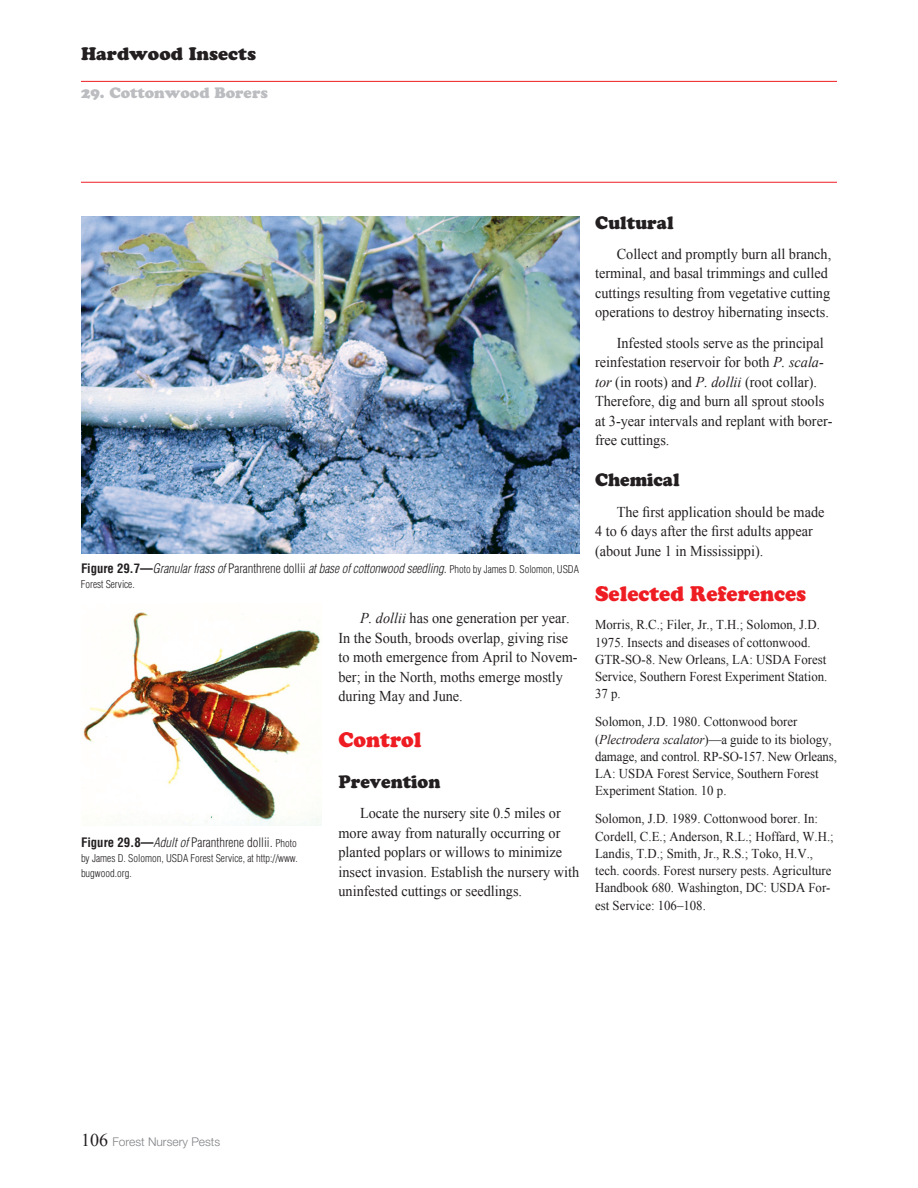
<style>
.page{position:relative;width:918px;height:1188px;background:#fff}
.page>*{position:absolute;margin:0;border:0;box-sizing:border-box;transform-origin:0 0}
.t1{font:21px "Cooper Black Std";color:#ee1d23;scale:.95 1}
.t2{font:18px "Cooper Black Std";color:#231f20;scale:.95 1}
.t3{font:18px "Cooper Black Std";color:#231f20}
.t4{font:15px/19.5px "Times New Roman";color:#231f20;scale:.95 1}
.t5{font:15px "Cooper Black Std";color:#bcbdc0}
.t6{font:13.5px/17.2px "Times New Roman";color:#231f20;scale:.95 1}
.t7{font:italic 300 condensed 12.75px "Helvetica";letter-spacing:-.005em;color:#231f20}
.t8{font:300 condensed 12.75px "Helvetica";color:#231f20}
.t9{font:300 12px "Helvetica Neue";color:#808285}
.t10{font:300 condensed 10.5px/15px "Helvetica";color:#231f20}
.s1{font-weight:700;font-style:normal}
.s2{font-style:normal}
.s3{font-style:normal;font-size:10.5px}
.s4{font-style:italic}
.s5{font-weight:700}
.s6{font-size:10.5px}
.s7{font-family:"Times New Roman";font-weight:400;font-size:18px;color:#231f20}
</style>
<div class="page">
<hr style="left:81px;top:81px;width:756px;height:1px;background:#ee1d23">
<hr style="left:81px;top:182px;width:756px;height:1px;background:#ee1d23">
<img style="left:81px;top:216px;width:498px;height:337px">
<img style="left:83px;top:610px;width:239px;height:216px">
<p class="t3" style="left:81px;top:43px;width:177px">Hardwood Insects</p>
<p class="t5" style="left:81px;top:84px;width:188px">29. Cottonwood Borers</p>
<p class="t7" style="left:81px;top:561px;width:499px"><span class="s1">Figure 29.7—</span>Granular frass of <span class="s2">Paranthrene dollii</span> at base of cottonwood seedling. <span class="s3">Photo by James D. Solomon, USDA</span></p>
<p class="t10" style="left:81px;top:577px;width:55px">Forest Service.</p>
<p class="t4" style="left:339px;top:608px;width:253px;text-indent:22px"><span class="s4">P. dollii</span> has one generation per year.<br>In the South, broods overlap, giving rise to moth emergence from April to Novem&shy;ber; in the North, moths emerge mostly during May and June.</p>
<h1 class="t1" style="left:339px;top:727px;width:89px">Control</h1>
<p class="t2" style="left:339px;top:771px;width:109px">Prevention</p>
<p class="t4" style="left:339px;top:803px;width:255px;text-indent:22px">Locate the nursery site 0.5 miles or more away from naturally occurring or planted poplars or willows to minimize insect invasion. Establish the nursery with uninfested cuttings or seedlings.</p>
<p class="t8" style="left:81px;top:835px;width:217px"><span class="s5">Figure 29.8—</span><span class="s4">Adult of</span> Paranthrene dollii<span class="s4">.</span> <span class="s6">Photo</span></p>
<p class="t10" style="left:81px;top:851px;width:218px">by James D. Solomon, USDA Forest Service, at http://www. bugwood.org.</p>
<p class="t2" style="left:595px;top:211px;width:84px">Cultural</p>
<p class="t4" style="left:595px;top:244px;width:250px;text-indent:22px">Collect and promptly burn all branch, terminal, and basal trimmings and culled cuttings resulting from vegetative cutting operations to destroy hibernating insects.</p>
<p class="t4" style="left:595px;top:333px;width:250px;text-indent:22px">Infested stools serve as the principal reinfestation reservoir for both <span class="s4">P. scala&shy;tor</span> (in roots) and <span class="s4">P. dollii</span> (root collar).<br>Therefore, dig and burn all sprout stools at 3-year intervals and replant with borer&shy;free cuttings.</p>
<p class="t2" style="left:595px;top:469px;width:91px">Chemical</p>
<p class="t4" style="left:595px;top:502px;width:243px;text-indent:22px">The first application should be made<br>4 to 6 days after the first adults appear (about June 1 in Mississippi).</p>
<h1 class="t1" style="left:595px;top:581px;width:224px">Selected References</h1>
<p class="t6" style="left:595px;top:616px;width:246px">Morris, R.C.; Filer, Jr., T.H.; Solomon, J.D.<br>1975. Insects and diseases of cottonwood.<br>GTR-SO-8. New Orleans, LA: USDA Forest Service, Southern Forest Experiment Station.<br>37 p.</p>
<p class="t6" style="left:595px;top:713px;width:256px">Solomon, J.D. 1980. Cottonwood borer (<span class="s4">Plectrodera scalator</span>)—a guide to its biology, damage, and control. RP-SO-157. New Orleans, LA: USDA Forest Service, Southern Forest Experiment Station. 10 p.</p>
<p class="t6" style="left:595px;top:810px;width:253px">Solomon, J.D. 1989. Cottonwood borer. In:<br>Cordell, C.E.; Anderson, R.L.; Hoffard, W.H.; Landis, T.D.; Smith, Jr., R.S.; Toko, H.V., tech. coords. Forest nursery pests. Agriculture Handbook 680. Washington, DC: USDA For&shy;est Service: 106–108.</p>
<p class="t9" style="left:81px;top:1135px;width:141px"><span class="s7">106</span> Forest Nursery Pests</p>
</div>
